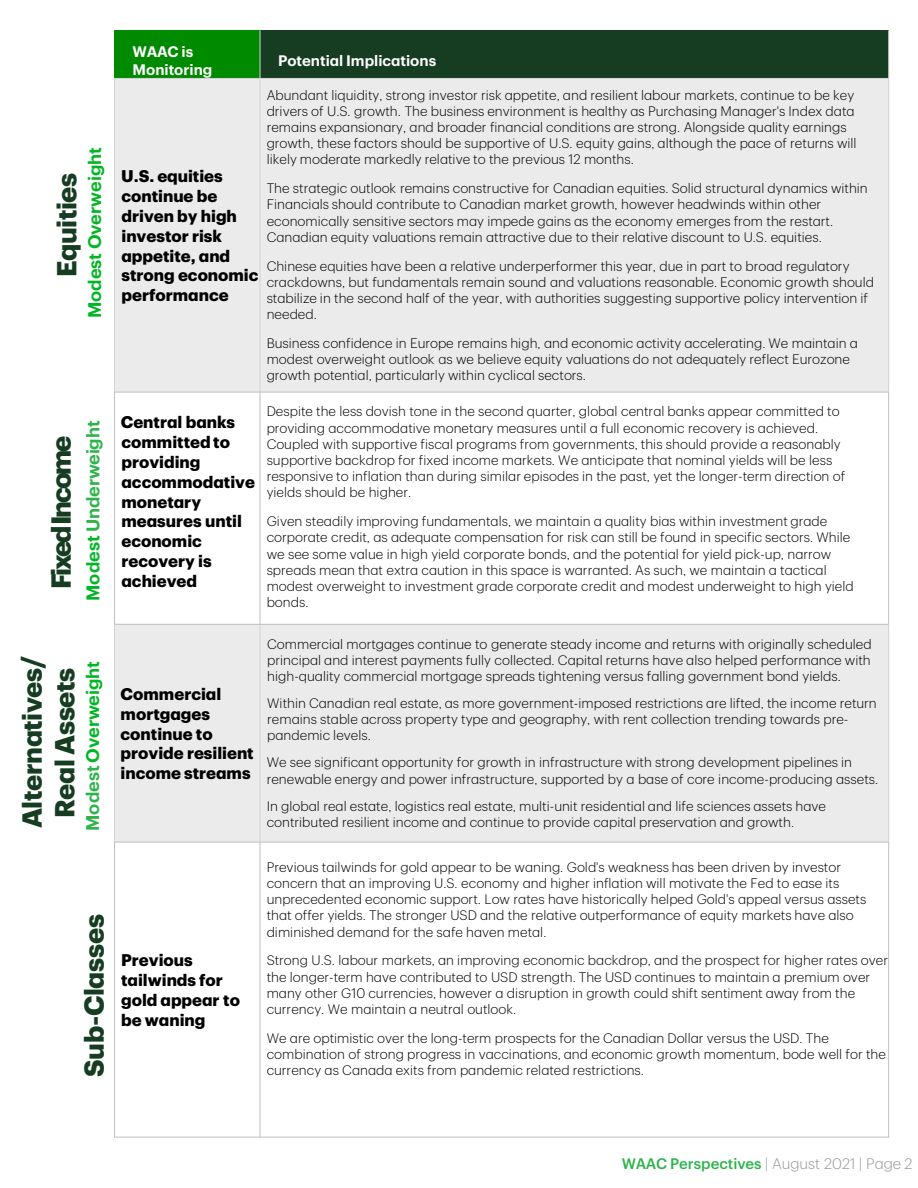
<style>
.page{position:relative;width:918px;height:1188px;background:#fff}
.page>*{position:absolute;margin:0;border:0;box-sizing:border-box;transform-origin:0 0}
.t1{font:700 27px "TD Graphik";letter-spacing:-.015em;color:#163d22}
.t2{font:700 27px "TD Graphik";letter-spacing:-.08em;color:#163d22}
.t3{font:600 18px "TD Graphik";color:#00b624}
.t4{font:600 18px "TD Graphik";letter-spacing:-.005em;color:#2cb34a}
.t5{font:700 16.5px/19.8px "TD Graphik";color:#000}
.t6{font:600 15px/18px "TD Graphik";color:#fff}
.t7{font:300 15px "TD Graphik";color:#939598}
.t8{font:300 13.5px/16.2px "TD Graphik";color:#000}
.s1{color:#00b624}
.s2{color:#2cb34a}
.s3{font-weight:500;color:#2cb34a}
</style>
<div class="page">
<div style="left:115px;top:30px;width:145px;height:48px;background:#008a00"></div>
<div style="left:260px;top:30px;width:629px;height:48px;background:#163d22"></div>
<div style="left:115px;top:78px;width:145px;height:314px;background:#ebebec"></div>
<div style="left:260px;top:78px;width:629px;height:314px;background:#ebebec"></div>
<div style="left:115px;top:624px;width:145px;height:218px;background:#ebebec"></div>
<div style="left:260px;top:624px;width:629px;height:218px;background:#ebebec"></div>
<hr style="left:260px;top:30px;width:1px;height:48px;background:#d1d3d4">
<hr style="left:260px;top:78px;width:1px;height:314px;background:#d1d3d4">
<hr style="left:260px;top:392px;width:1px;height:232px;background:#bfbfbf">
<hr style="left:260px;top:624px;width:1px;height:218px;background:#d1d3d4">
<hr style="left:260px;top:842px;width:1px;height:295px;background:#bfbfbf">
<hr style="left:114px;top:78px;width:775px;height:1px;background:#d1d3d4">
<hr style="left:114px;top:392px;width:775px;height:1px;background:#bfbfbf">
<hr style="left:114px;top:624px;width:775px;height:1px;background:#bfbfbf">
<hr style="left:114px;top:842px;width:775px;height:1px;background:#bfbfbf">
<hr style="left:114px;top:78px;width:1px;height:314px;background:#d1d3d4">
<hr style="left:114px;top:392px;width:1px;height:232px;background:#bfbfbf">
<hr style="left:114px;top:624px;width:1px;height:218px;background:#d1d3d4">
<hr style="left:114px;top:842px;width:1px;height:295px;background:#bfbfbf">
<hr style="left:888px;top:30px;width:1px;height:362px;background:#d1d3d4">
<hr style="left:888px;top:392px;width:1px;height:232px;background:#bfbfbf">
<hr style="left:888px;top:624px;width:1px;height:218px;background:#d1d3d4">
<hr style="left:888px;top:842px;width:1px;height:295px;background:#bfbfbf">
<hr style="left:114px;top:1137px;width:775px;height:1px;background:#bfbfbf">
<p class="t3" style="left:81px;top:318px;width:173px;rotate:-90deg">Modest Overweight</p>
<p class="t1" style="left:46px;top:277px;width:106px;rotate:-90deg">Equities</p>
<p class="t2" style="left:40px;top:589px;width:155px;rotate:-90deg">Fixed Income</p>
<p class="t4" style="left:79px;top:601px;width:182px;rotate:-90deg"><span class="s1">Modest</span> Underweight</p>
<p class="t1" style="left:11px;top:828px;width:174px;rotate:-90deg">Alternatives/</p>
<p class="t1" style="left:44px;top:818px;width:152px;rotate:-90deg">Real Assets</p>
<p class="t3" style="left:79px;top:831px;width:171px;rotate:-90deg"><span class="s2">Modest</span> Overweight</p>
<p class="t1" style="left:73px;top:1077px;width:164px;rotate:-90deg">Sub-Classes</p>
<p class="t6" style="left:133px;top:42px;width:81px">WAAC is<br>Monitoring</p>
<p class="t6" style="left:278px;top:51px;width:160px">Potential Implications</p>
<p class="t5" style="left:121px;top:165px;width:139px">U.S. equities continue be driven by high investor risk appetite, and strong economic performance</p>
<p class="t8" style="left:267px;top:86px;width:591px">Abundant liquidity, strong investor risk appetite, and resilient labour markets, continue to be key drivers of U.S. growth. The business environment is healthy as Purchasing Manager's Index data remains expansionary, and broader financial conditions are strong. Alongside quality earnings growth, these factors should be supportive of U.S. equity gains, although the pace of returns will likely moderate markedly relative to the previous 12 months.</p>
<p class="t8" style="left:267px;top:179px;width:603px">The strategic outlook remains constructive for Canadian equities. Solid structural dynamics within Financials should contribute to Canadian market growth, however headwinds within other economically sensitive sectors may impede gains as the economy emerges from the restart.<br>Canadian equity valuations remain attractive due to their relative discount to U.S. equities.</p>
<p class="t8" style="left:267px;top:257px;width:609px">Chinese equities have been a relative underperformer this year, due in part to broad regulatory crackdowns, but fundamentals remain sound and valuations reasonable. Economic growth should stabilize in the second half of the year, with authorities suggesting supportive policy intervention if needed.</p>
<p class="t8" style="left:267px;top:334px;width:593px">Business confidence in Europe remains high, and economic activity accelerating. We maintain a modest overweight outlook as we believe equity valuations do not adequately reflect Eurozone growth potential, particularly within cyclical sectors.</p>
<p class="t5" style="left:121px;top:411px;width:136px">Central banks committed to providing accommodative monetary measures until economic recovery is achieved</p>
<p class="t8" style="left:267px;top:402px;width:580px">Despite the less dovish tone in the second quarter, global central banks appear committed to providing accommodative monetary measures until a full economic recovery is achieved.<br>Coupled with supportive fiscal programs from governments, this should provide a reasonably supportive backdrop for fixed income markets. We anticipate that nominal yields will be less responsive to inflation than during similar episodes in the past, yet the longer-term direction of yields should be higher.</p>
<p class="t8" style="left:267px;top:512px;width:589px">Given steadily improving fundamentals, we maintain a quality bias within investment grade corporate credit, as adequate compensation for risk can still be found in specific sectors. While we see some value in high yield corporate bonds, and the potential for yield pick-up, narrow spreads mean that extra caution in this space is warranted. As such, we maintain a tactical modest overweight to investment grade corporate credit and modest underweight to high yield bonds.</p>
<p class="t5" style="left:121px;top:683px;width:135px">Commercial mortgages continue to provide resilient income streams</p>
<p class="t5" style="left:121px;top:949px;width:120px">Previous tailwinds for gold appear to be waning</p>
<p class="t8" style="left:267px;top:635px;width:606px;text-align:justify">Commercial mortgages continue to generate steady income and returns with originally scheduled principal and interest payments fully collected. Capital returns have also helped performance with high-quality commercial mortgage spreads tightening versus falling government bond yields.</p>
<p class="t8" style="left:267px;top:694px;width:611px">Within Canadian real estate, as more government-imposed restrictions are lifted, the income return remains stable across property type and geography, with rent collection trending towards pre&shy;pandemic levels.</p>
<p class="t8" style="left:267px;top:753px;width:613px">We see significant opportunity for growth in infrastructure with strong development pipelines in renewable energy and power infrastructure, supported by a base of core income-producing assets.</p>
<p class="t8" style="left:267px;top:797px;width:561px">In global real estate, logistics real estate, multi-unit residential and life sciences assets have contributed resilient income and continue to provide capital preservation and growth.</p>
<p class="t8" style="left:267px;top:858px;width:601px">Previous tailwinds for gold appear to be waning. Gold's weakness has been driven by investor concern that an improving U.S. economy and higher inflation will motivate the Fed to ease its unprecedented economic support. Low rates have historically helped Gold's appeal versus assets that offer yields. The stronger USD and the relative outperformance of equity markets have also diminished demand for the safe haven metal.</p>
<p class="t8" style="left:267px;top:951px;width:623px">Strong U.S. labour markets, an improving economic backdrop, and the prospect for higher rates over the longer-term have contributed to USD strength. The USD continues to maintain a premium over many other G10 currencies, however a disruption in growth could shift sentiment away from the currency. We maintain a neutral outlook.</p>
<p class="t8" style="left:267px;top:1029px;width:621px">We are optimistic over the long-term prospects for the Canadian Dollar versus the USD. The combination of strong progress in vaccinations, and economic growth momentum, bode well for the currency as Canada exits from pandemic related restrictions.</p>
<p class="t7" style="left:622px;top:1152px;width:292px"><span class="s3">WAAC Perspectives</span> | August 2021 | Page 2</p>
</div>
